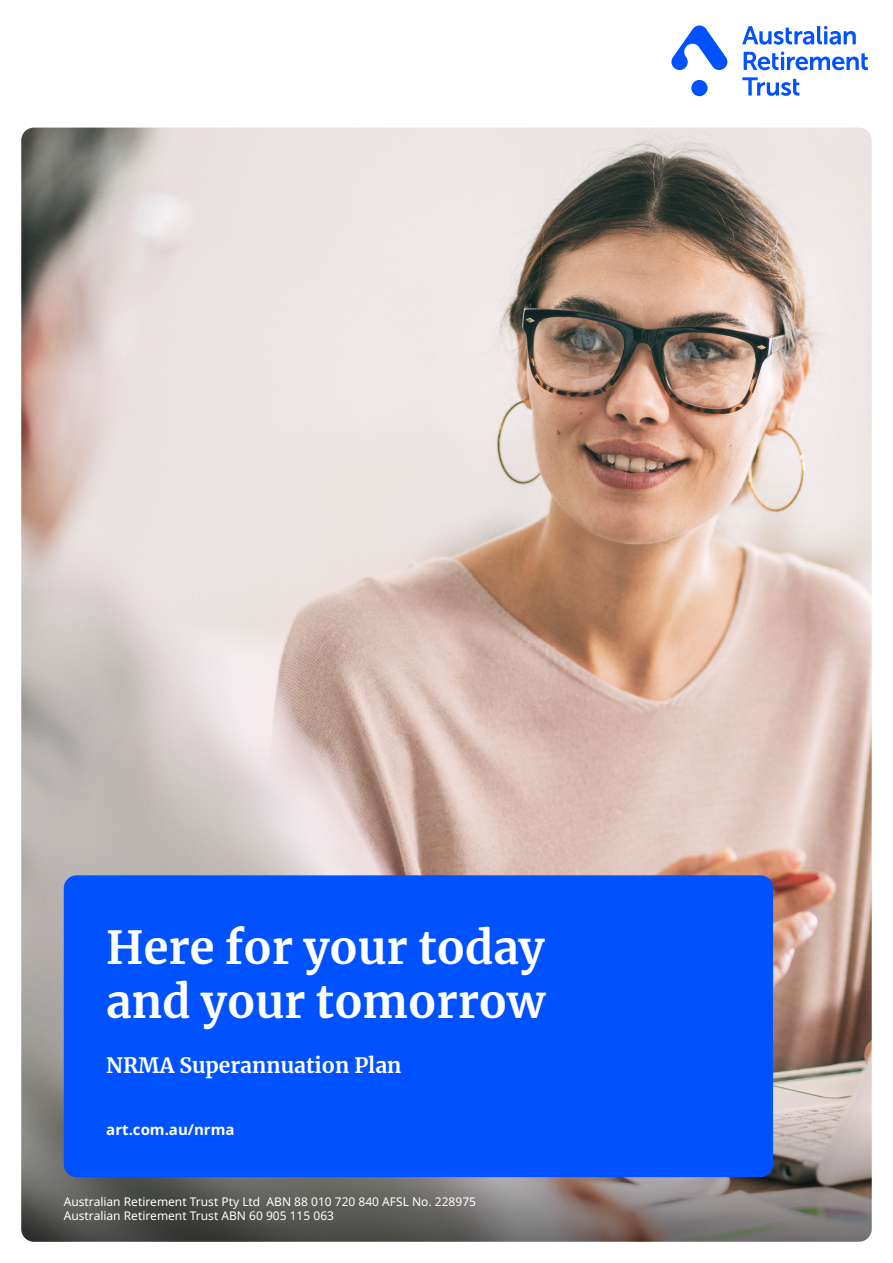
<style>
.page{position:relative;width:893px;height:1263px;background:#fff}
.page>*{position:absolute;margin:0;border:0;box-sizing:border-box;transform-origin:0 0}
.Main_heading{font:700 45px/54px "Merriweather";color:#fff}
.Call-to-action_heading{font:700 21px "Merriweather";color:#fff}
.SEN-para{font:700 15px "Noto Sans";color:#fff}
.Disclaimer{font:12px "Noto Sans";color:#fff}
</style>
<div class="page">
<img style="left:21px;top:128px;width:851px;height:980px">
<svg style="left:21px;top:1108px;width:851px;height:134px;background:#746f6d"></svg>
<svg style="left:742px;top:26px;width:126px;height:70px"></svg>
<svg style="left:671px;top:25px;width:56px;height:71px"></svg>
<div style="left:64px;top:875px;width:709px;height:302px;background:#0051ff;border-radius:13px"></div>
<p class="Main_heading" style="left:106px;top:919px;width:440px">Here for your today and your tomorrow</p>
<p class="Call-to-action_heading" style="left:106px;top:1050px;width:297px">NRMA Superannuation Plan</p>
<p class="SEN-para" style="left:106px;top:1118px;width:130px">art.com.au/nrma</p>
<p class="Disclaimer" style="left:64px;top:1193px;width:414px">Australian Retirement Trust Pty Ltd ABN 88 010 720 840 AFSL No. 228975</p>
<p class="Disclaimer" style="left:64px;top:1207px;width:272px">Australian Retirement Trust ABN 60 905 115 063</p>
</div>
